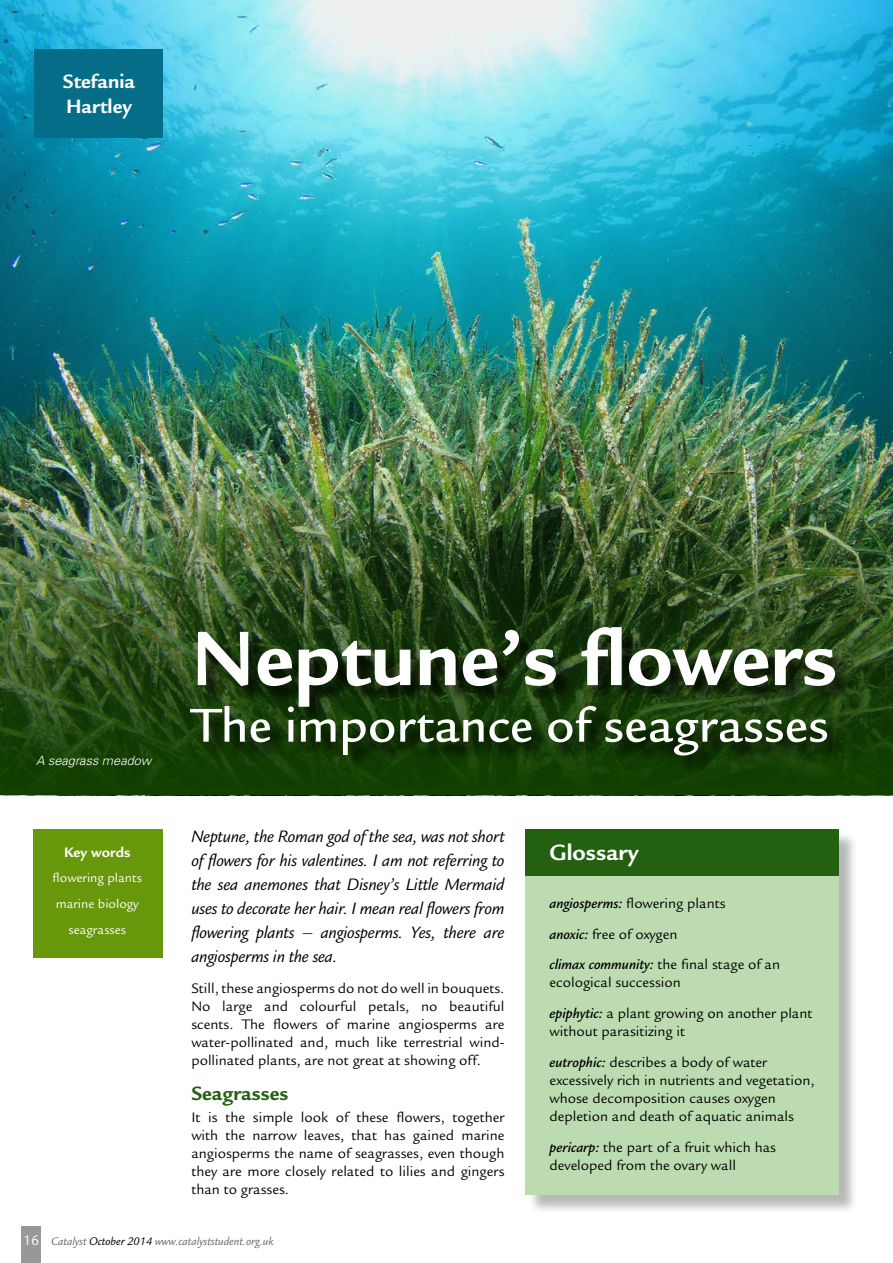
<style>
.page{position:relative;width:893px;height:1263px;background:#fff}
.page>*{position:absolute;margin:0;border:0;box-sizing:border-box;transform-origin:0 0}
.t1{font:700 84px "Legacy Sans";color:#fff}
.t2{font:500 51.6px "Legacy Sans";color:#fff}
.t3{font:700 24px "Legacy Sans";color:#fff}
.t4{font:700 21px/25.5px "Legacy Sans";color:#fff}
.t5{font:700 21px "Legacy Sans";color:#236010}
.t6{font:italic 18px/24px "Legacy Sans";letter-spacing:-.01em;color:#000;text-align:justify}
.t7{font:15px/18px "Legacy Sans";color:#000}
.t8{font:700 15px "Legacy Sans";color:#fff}
.t9{font:13.5px/26px "Legacy Sans";color:#fff;text-align:center}
.t10{font:italic 300 12.75px "Univers";color:#fff}
.t11{font:italic 12px "Legacy Sans";color:#68676c}
.s1{font-weight:500;font-style:italic}
.s2{font-style:normal;font-size:15px;color:#fff}
.s3{color:#000}
</style>
<div class="page">
<div style="left:21px;top:1226px;width:20px;height:37px;background:#98989c"></div>
<div style="left:528px;top:831px;width:330px;height:382px;background:#000;opacity:.28"></div>
<div style="left:526px;top:829px;width:313px;height:366px;background:#bcdbb0"></div>
<div style="left:526px;top:829px;width:313px;height:47px;background:#236010"></div>
<img style="left:0;top:0;width:893px;height:475px">
<img style="left:0;top:475px;width:893px;height:320px">
<div style="left:34px;top:49px;width:129px;height:88px;background:#056d88"></div>
<div style="left:33px;top:829px;width:130px;height:128px;background:#67970b"></div>
<div style="left:192px;top:629px;width:662px;height:146px;background:#000;opacity:.75"></div>
<h3 class="t4" style="left:63px;top:69px;width:74px">Stefania<br>Hartley</h3>
<p class="t10" style="left:36px;top:753px;width:117px">A seagrass meadow</p>
<p class="t8" style="left:64px;top:843px;width:68px">Key words</p>
<p class="t9" style="left:53px;top:865px;width:91px">flowering plants marine biology seagrasses</p>
<h1 class="t1" style="left:191px;top:610px;width:648px">Neptune’s flowers</h1>
<h2 class="t2" style="left:191px;top:696px;width:639px">The importance of seagrasses</h2>
<p class="t6" style="left:191px;top:825px;width:315px">Neptune, the Roman god of the sea, was not short of flowers for his valentines. I am not referring to the sea anemones that Disney’s Little Mermaid uses to decorate her hair. I mean real flowers from flowering plants – angiosperms. Yes, there are angiosperms in the sea.</p>
<p class="t7" style="left:191px;top:979px;width:315px;text-align:justify">Still, these angiosperms do not do well in bouquets.<br>No large and colourful petals, no beautiful scents. The flowers of marine angiosperms are water-pollinated and, much like terrestrial wind&shy;pollinated plants, are not great at showing off.</p>
<h3 class="t5" style="left:191px;top:1081px;width:98px">Seagrasses</h3>
<p class="t7" style="left:191px;top:1109px;width:315px;text-align:justify">It is the simple look of these flowers, together with the narrow leaves, that has gained marine angiosperms the name of seagrasses, even though they are more closely related to lilies and gingers than to grasses.</p>
<h3 class="t3" style="left:549px;top:839px;width:90px">Glossary</h3>
<p class="t7" style="left:549px;top:888px;width:232px;line-height:30.8px"><span class="s1">angiosperms:</span> flowering plants<br><span class="s1">anoxic:</span> free of oxygen<br><span class="s1">climax community:</span> the final stage of an</p>
<p class="t7" style="left:549px;top:967px;width:265px;line-height:30.8px">ecological succession<br><span class="s1">epiphytic:</span> a plant growing on another plant</p>
<p class="t7" style="left:549px;top:1016px;width:219px;line-height:30.8px">without parasitizing it<br><span class="s1">eutrophic:</span> describes a body of water</p>
<p class="t7" style="left:549px;top:1071px;width:267px">excessively rich in nutrients and vegetation, whose decomposition causes oxygen depletion and death of aquatic animals</p>
<p class="t7" style="left:549px;top:1138px;width:228px"><span class="s1">pericarp:</span> the part of a fruit which has developed from the ovary wall</p>
<p class="t11" style="left:23px;top:1235px;width:252px"><span class="s2">16</span> Catalyst <span class="s3">October 2014</span> www.catalyststudent.org.uk</p>
</div>
